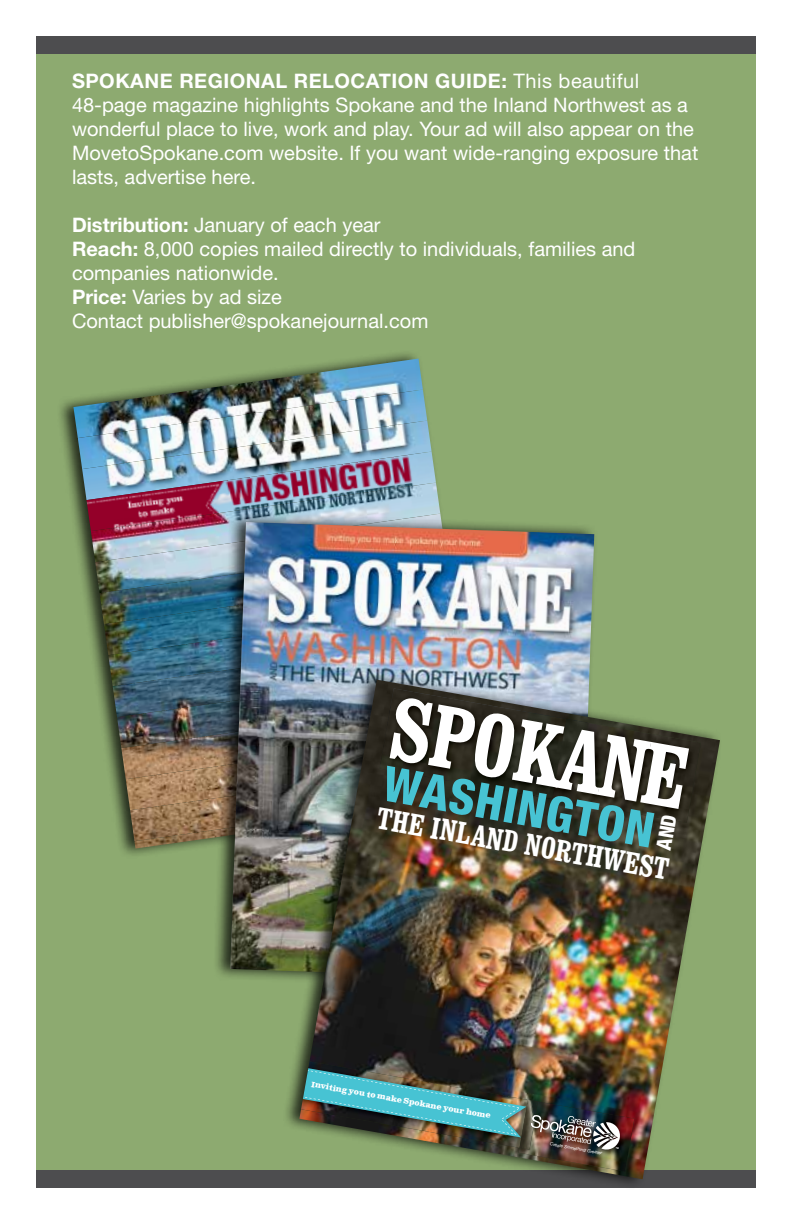
<style>
.page{position:relative;width:792px;height:1224px;background:#fff}
.page>*{position:absolute;margin:0;border:0;box-sizing:border-box;transform-origin:0 0}
.t1{font:48.8px "Helvetica Neue Black 5";color:#47c3d3}
.t2{font:700 condensed 30px "Clarendon BT";color:#fff}
.t3{font:20px/24px "Helvetica Neue LT Std";color:#fff}
.t4{font:700 20px "Helvetica Neue LT Std";letter-spacing:.025em;color:#fff}
.t5{font:700 8px "Clarendon Text Pro";color:#fff}
.t6{font:italic 4.6px "Helvetica Neue";color:#fff}
.s1{font-weight:700}
</style>
<div class="page">
<div style="left:36px;top:36px;width:720px;height:1152px;background:#8daa70"></div>
<div style="left:36px;top:1170px;width:720px;height:18px;background:#4d4d4f"></div>
<div style="left:36px;top:36px;width:720px;height:18px;background:#4d4d4f"></div>
<div style="left:56px;top:349px;width:428px;height:510px;background:#000;opacity:.75"></div>
<img style="left:73px;top:359px;width:350px;height:79px">
<img style="left:78px;top:390px;width:349px;height:79px">
<img style="left:82px;top:421px;width:350px;height:79px">
<img style="left:87px;top:452px;width:349px;height:79px">
<img style="left:91px;top:483px;width:349px;height:79px">
<img style="left:95px;top:514px;width:118px;height:79px">
<img style="left:100px;top:545px;width:113px;height:79px">
<img style="left:104px;top:576px;width:109px;height:79px">
<img style="left:108px;top:607px;width:105px;height:79px">
<img style="left:113px;top:638px;width:100px;height:79px">
<img style="left:117px;top:669px;width:96px;height:79px">
<img style="left:121px;top:700px;width:92px;height:79px">
<img style="left:126px;top:731px;width:87px;height:79px">
<img style="left:130px;top:762px;width:83px;height:79px">
<img style="left:134px;top:793px;width:79px;height:56px">
<div style="left:213px;top:512px;width:384px;height:480px;background:#000;opacity:.75"></div>
<img style="left:230px;top:522px;width:364px;height:459px">
<div style="left:282px;top:670px;width:441px;height:519px;background:#000;opacity:.75"></div>
<img style="left:299px;top:680px;width:421px;height:499px">
<svg style="left:390px;top:697px;width:299px;height:154px;background:#68675b"></svg>
<p class="t3" style="left:72px;top:68px;width:628px;text-indent:174px"><span class="s1">NAL RELOCATION GUIDE:</span> This beautiful 48-page magazine highlights Spokane and the Inland Northwest as a wonderful place to live, work and play. Your ad will also appear on the MovetoSpokane.com website. If you want wide-ranging exposure that lasts, advertise here.</p>
<p class="t3" style="left:72px;top:212px;width:565px"><span class="s1">DISTRIBUTION:</span> January of each year<br><span class="s1">REACH:</span> 8,000 copies mailed directly to individuals, families and companies nationwide.<br><span class="s1">PRICE:</span> Varies by ad size<br>Contact publisher@spokanejournal.com</p>
<p class="t4" style="left:72px;top:68px;width:149px">SPOKANE REGIO</p>
<h1 class="t1" style="left:388px;top:760px;width:276px;rotate:10deg">WASHINGTON</h1>
<h2 class="t2" style="left:381px;top:800px;width:297px;rotate:10deg">THE INLAND NORTHWEST</h2>
<p class="t5" style="left:312px;top:1079px;width:184px;rotate:10deg">Inviting you to make Spokane your home</p>
<p class="t6" style="left:551px;top:1140px;width:55px;rotate:10deg">Create Something Greater</p>
</div>
